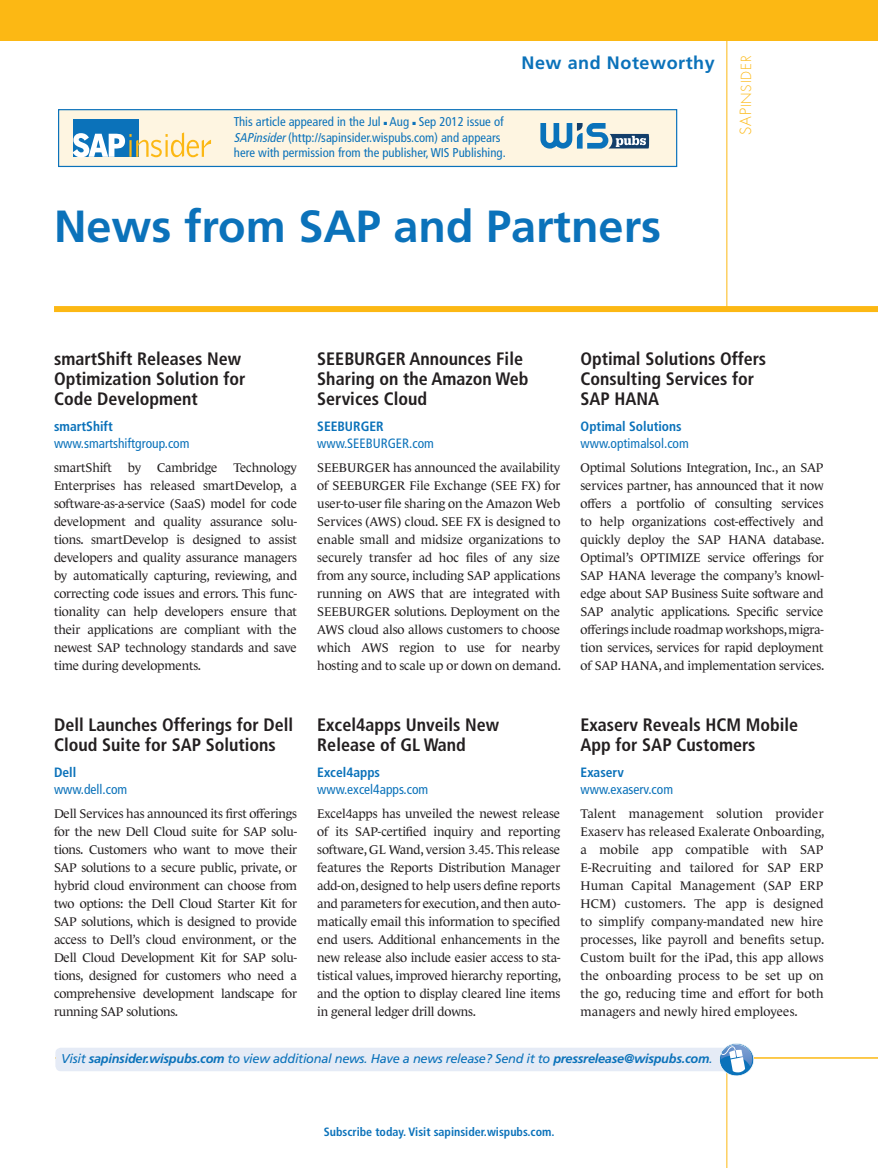
<style>
.page{position:relative;width:878px;height:1168px;background:#fff}
.page>*{position:absolute;margin:0;border:0;box-sizing:border-box;transform-origin:0 0}
._01_-_Article_Head{font:700 45px "Frutiger LT Std";color:#0b72ba}
.N_N_-_company_produc{font:700 condensed 18px/20.2px "Frutiger LT Std";color:#231f20}
.t1{font:700 18px "Frutiger LT Std";letter-spacing:.03em;color:#0b72ba}
.N_N_-_Company_URL{font:condensed 13.5px "Frutiger LT Std";color:#0b72ba}
.N_N_-_Company_Name{font:700 condensed 13.5px "Frutiger LT Std";color:#0b72ba}
.t2{font:300 13.5px "Futura Std";letter-spacing:.06em;color:#fcb814}
.N_N_-_write-up{font:12.75px/18px "Le Monde Journal Std";letter-spacing:-.01em;color:#231f20;text-align:justify}
._00_-_Master_Color{font:condensed 12.75px/15.3px "Frutiger LT Std";color:#0b72ba}
.N_N_-_write-up-2{font:italic 12.75px "Frutiger LT Std";letter-spacing:-.02em;color:#0b72ba}
.MASTER_-_footer_mont{font:700 condensed 12px "Frutiger LT Std";color:#0b72ba}
.s1{font-style:italic}
.s2{font-size:15px}
.s3{font-weight:700}
</style>
<div class="page">
<div style="left:0;top:0;width:878px;height:40px;background:#fcb814"></div>
<hr style="left:726px;top:10px;width:1px;height:299px;background:#fcb814">
<hr style="left:726px;top:1058px;width:1px;height:110px;background:#fcb814">
<hr style="left:55px;top:1057px;width:823px;height:1px;background:#fcb814">
<div style="left:54px;top:306px;width:824px;height:6px;background:#fcb814"></div>
<div style="left:55px;top:1047px;width:692px;height:24px;background:#e5ebf6;border-radius:5px"></div>
<svg style="left:718px;top:1043px;width:36px;height:34px"></svg>
<div style="left:58px;top:109px;width:619px;height:58px;background:#fef5e1;border:1px solid #0b72ba"></div>
<div style="left:73px;top:119px;width:65px;height:38px;background:#0b72ba"></div>
<svg style="left:73px;top:132px;width:138px;height:25px"></svg>
<svg style="left:540px;top:123px;width:109px;height:26px"></svg>
<p class="_00_-_Master_Color" style="left:234px;top:114px;width:273px">This article appeared in the Jul ■ Aug ■ Sep 2012 issue of<br><span class="s1">SAPinsider</span>(http://sapinsider.wispubs.com) and appears here with permission from the publisher, WIS Publishing.</p>
<p class="t1" style="left:521px;top:53px;width:195px">New and Noteworthy</p>
<p class="_01_-_Article_Head" style="left:54px;top:200px;width:608px">News from SAP and Partners</p>
<p class="t2" style="left:738px;top:135px;width:81px;rotate:-90deg"><span class="s2">SAP</span>INSIDER</p>
<p class="N_N_-_company_produc" style="left:54px;top:348px;width:193px">smartShift Releases New<br>Optimization Solution for<br>Code Development</p>
<p class="N_N_-_Company_Name" style="left:54px;top:419px;width:60px">smartShift</p>
<p class="N_N_-_Company_URL" style="left:54px;top:435px;width:137px">www.smartshiftgroup.com</p>
<p class="N_N_-_write-up" style="left:54px;top:459px;width:89px">smartShift by</p>
<p class="N_N_-_write-up" style="left:157px;top:459px;width:62px">Cambridge</p>
<p class="N_N_-_write-up" style="left:54px;top:459px;width:244px;text-indent:179px">Technology Enterprises has released smartDevelop, a software-as-a-service (SaaS) model for code development and quality assurance solu&shy;tions. smartDevelop is designed to assist developers and quality assurance managers by automatically capturing, reviewing, and correcting code issues and errors. This func&shy;tionality can help developers ensure that their applications are compliant with the newest SAP technology standards and save time during developments.</p>
<p class="N_N_-_company_produc" style="left:54px;top:715px;width:241px">Dell Launches Offerings for Dell<br>Cloud Suite for SAP Solutions</p>
<p class="N_N_-_Company_Name" style="left:54px;top:765px;width:24px">Dell</p>
<p class="N_N_-_Company_URL" style="left:54px;top:781px;width:75px">www.dell.com</p>
<p class="N_N_-_write-up" style="left:54px;top:805px;width:244px">Dell Services has announced its first offerings for the new Dell Cloud suite for SAP solu&shy;tions. Customers who want to move their SAP solutions to a secure public, private, or hybrid cloud environment can choose from two options: the Dell Cloud Starter Kit for SAP solutions, which is designed to provide access to Dell’s cloud environment, or the Dell Cloud Development Kit for SAP solu&shy;tions, designed for customers who need a comprehensive development landscape for running SAP solutions.</p>
<p class="N_N_-_company_produc" style="left:317px;top:348px;width:212px">SEEBURGER Announces File<br>Sharing on the Amazon Web<br>Services Cloud</p>
<p class="N_N_-_Company_Name" style="left:317px;top:419px;width:68px">SEEBURGER</p>
<p class="N_N_-_Company_URL" style="left:317px;top:435px;width:118px">www.SEEBURGER.com</p>
<p class="N_N_-_write-up" style="left:317px;top:459px;width:245px">SEEBURGER has announced the availability of SEEBURGER File Exchange (SEE FX) for user-to-user file sharing on the Amazon Web Services (AWS) cloud. SEE FX is designed to enable small and midsize organizations to securely transfer ad hoc files of any size from any source, including SAP applications running on AWS that are integrated with SEEBURGER solutions. Deployment on the AWS cloud also allows customers to choose which AWS region to use for nearby hosting and to scale up or down on demand.</p>
<p class="N_N_-_company_produc" style="left:317px;top:715px;width:183px">Excel4apps Unveils New<br>Release of GL Wand</p>
<p class="N_N_-_Company_Name" style="left:317px;top:765px;width:64px">Excel4apps</p>
<p class="N_N_-_Company_URL" style="left:317px;top:781px;width:112px">www.excel4apps.com</p>
<p class="N_N_-_write-up" style="left:317px;top:805px;width:245px">Excel4apps has unveiled the newest release of its SAP-certified inquiry and reporting software, GL Wand, version 3.45. This release features the Reports Distribution Manager add-on, designed to help users define reports and parameters for execution, and then auto&shy;matically email this information to specified end users. Additional enhancements in the new release also include easier access to sta&shy;tistical values, improved hierarchy reporting, and the option to display cleared line items in general ledger drill downs.</p>
<p class="N_N_-_company_produc" style="left:580px;top:348px;width:187px">Optimal Solutions Offers<br>Consulting Services for<br>SAP HANA</p>
<p class="N_N_-_Company_Name" style="left:580px;top:419px;width:103px">Optimal Solutions</p>
<p class="N_N_-_Company_URL" style="left:580px;top:435px;width:110px">www.optimalsol.com</p>
<p class="N_N_-_write-up" style="left:580px;top:459px;width:245px">Optimal Solutions Integration, Inc., an SAP services partner, has announced that it now offers a portfolio of consulting services to help organizations cost-effectively and quickly deploy the SAP HANA database.<br>Optimal’s OPTIMIZE service offerings for SAP HANA leverage the company’s knowl&shy;edge about SAP Business Suite software and SAP analytic applications. Specific service offerings include roadmap workshops, migra&shy;tion services, services for rapid deployment of SAP HANA, and implementation services.</p>
<p class="N_N_-_company_produc" style="left:580px;top:715px;width:219px">Exaserv Reveals HCM Mobile<br>App for SAP Customers</p>
<p class="N_N_-_Company_Name" style="left:580px;top:765px;width:45px">Exaserv</p>
<p class="N_N_-_Company_URL" style="left:580px;top:781px;width:94px">www.exaserv.com</p>
<p class="N_N_-_write-up" style="left:580px;top:805px;width:245px">Talent management solution provider Exaserv has released Exalerate Onboarding, a mobile app compatible with SAP E-Recruiting and tailored for SAP ERP Human Capital Management (SAP ERP HCM) customers. The app is designed to simplify company-mandated new hire processes, like payroll and benefits setup.<br>Custom built for the iPad, this app allows the onboarding process to be set up on the go, reducing time and effort for both managers and newly hired employees.</p>
<p class="N_N_-_write-up-2" style="left:61px;top:1051px;width:653px">Visit <span class="s3">sapinsider.wispubs.com</span> to view additional news. Have a news release? Send it to <span class="s3">pressrelease@wispubs.com</span>.</p>
<p class="MASTER_-_footer_mont" style="left:324px;top:1125px;width:232px">Subscribe today. Visit sapinsider.wispubs.com.</p>
</div>
